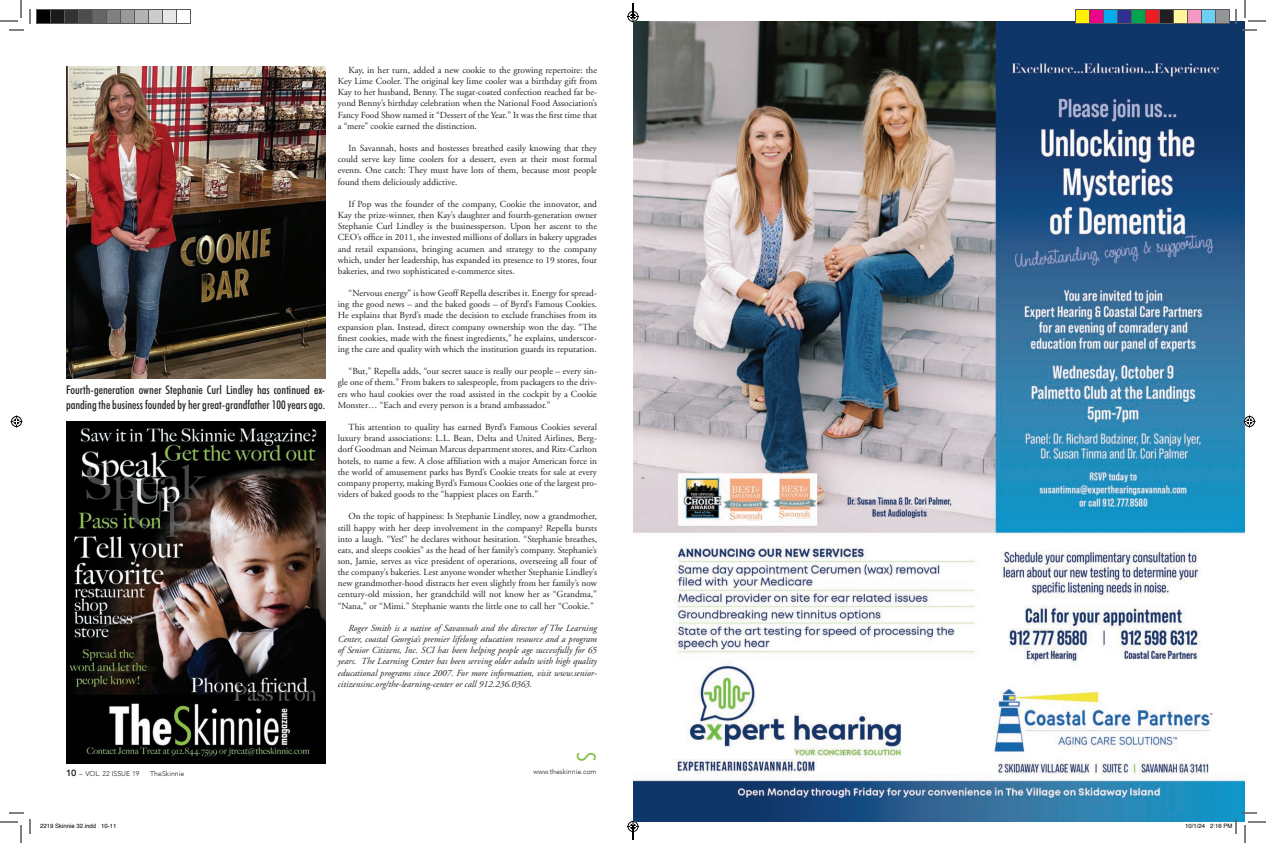
<style>
.page{position:relative;width:1266px;height:843px;background:#fff}
.page>*{position:absolute;margin:0;border:0;box-sizing:border-box;transform-origin:0 0}
.t1{font:300 condensed 26px "Futura BT";color:#7dbd41}
.t2{font:500 condensed 12px/14.4px "Futura BT";color:#231f20}
.t3{font:9.3px/11.2px "Adobe Garamond";color:#231f20;text-align:justify}
.t4{font:italic 9.3px/11.2px "Adobe Garamond";color:#231f20;text-align:justify}
.t5{font:300 7px "Avenir";color:#231f20}
.t6{font:6px "Helvetica";color:#000}
.s1{font-weight:800;font-size:9px}
</style>
<div class="page">
<img style="left:66px;top:66px;width:259px;height:313px">
<img style="left:633px;top:21px;width:612px;height:801px">
<img style="left:66px;top:421px;width:259px;height:342px">
<svg style="left:0;top:0;width:31px;height:31px"></svg>
<svg style="left:0;top:812px;width:31px;height:31px"></svg>
<svg style="left:1235px;top:0;width:31px;height:31px"></svg>
<svg style="left:10px;top:416px;width:12px;height:12px"></svg>
<svg style="left:1244px;top:416px;width:12px;height:12px"></svg>
<div style="left:36px;top:10px;width:14px;height:14px;background:#000"></div>
<div style="left:36px;top:9px;width:15px;height:15px;border:1px solid #595959"></div>
<div style="left:50px;top:10px;width:14px;height:14px;background:#1a1a1a"></div>
<div style="left:50px;top:9px;width:15px;height:15px;border:1px solid #595959"></div>
<div style="left:64px;top:10px;width:14px;height:14px;background:#333"></div>
<div style="left:64px;top:9px;width:15px;height:15px;border:1px solid #595959"></div>
<div style="left:78px;top:10px;width:14px;height:14px;background:#4d4d4d"></div>
<div style="left:78px;top:9px;width:15px;height:15px;border:1px solid #595959"></div>
<div style="left:92px;top:10px;width:14px;height:14px;background:#666"></div>
<div style="left:92px;top:9px;width:15px;height:15px;border:1px solid #595959"></div>
<div style="left:106px;top:10px;width:14px;height:14px;background:#808080"></div>
<div style="left:106px;top:9px;width:15px;height:15px;border:1px solid #595959"></div>
<div style="left:120px;top:10px;width:14px;height:14px;background:#999"></div>
<div style="left:120px;top:9px;width:15px;height:15px;border:1px solid #595959"></div>
<div style="left:134px;top:10px;width:14px;height:14px;background:#b3b3b3"></div>
<div style="left:134px;top:9px;width:15px;height:15px;border:1px solid #595959"></div>
<div style="left:148px;top:10px;width:14px;height:14px;background:#ccc"></div>
<div style="left:148px;top:9px;width:15px;height:15px;border:1px solid #595959"></div>
<div style="left:162px;top:10px;width:14px;height:14px;background:#e6e6e6"></div>
<div style="left:162px;top:9px;width:15px;height:15px;border:1px solid #595959"></div>
<div style="left:176px;top:9px;width:15px;height:15px;border:1px solid #595959"></div>
<div style="left:1076px;top:10px;width:14px;height:14px;background:#fff101"></div>
<div style="left:1075px;top:9px;width:15px;height:15px;border:1px solid #595959"></div>
<div style="left:1090px;top:10px;width:14px;height:14px;background:#ed028c"></div>
<div style="left:1089px;top:9px;width:15px;height:15px;border:1px solid #595959"></div>
<div style="left:1104px;top:10px;width:14px;height:14px;background:#00aeef"></div>
<div style="left:1103px;top:9px;width:15px;height:15px;border:1px solid #595959"></div>
<div style="left:1118px;top:10px;width:14px;height:14px;background:#2e3092"></div>
<div style="left:1117px;top:9px;width:15px;height:15px;border:1px solid #595959"></div>
<div style="left:1132px;top:10px;width:14px;height:14px;background:#00a54f"></div>
<div style="left:1131px;top:9px;width:15px;height:15px;border:1px solid #595959"></div>
<div style="left:1146px;top:10px;width:14px;height:14px;background:#ee1d23"></div>
<div style="left:1145px;top:9px;width:15px;height:15px;border:1px solid #595959"></div>
<div style="left:1160px;top:10px;width:14px;height:14px;background:#231f20"></div>
<div style="left:1159px;top:9px;width:15px;height:15px;border:1px solid #595959"></div>
<div style="left:1174px;top:10px;width:14px;height:14px;background:#fff79a"></div>
<div style="left:1173px;top:9px;width:15px;height:15px;border:1px solid #595959"></div>
<div style="left:1188px;top:10px;width:14px;height:14px;background:#f499c2"></div>
<div style="left:1187px;top:9px;width:15px;height:15px;border:1px solid #595959"></div>
<div style="left:1202px;top:10px;width:14px;height:14px;background:#6bcff6"></div>
<div style="left:1201px;top:9px;width:15px;height:15px;border:1px solid #595959"></div>
<div style="left:1216px;top:10px;width:14px;height:14px;background:#939598"></div>
<div style="left:1215px;top:9px;width:15px;height:15px;border:1px solid #595959"></div>
<svg style="left:1185px;top:812px;width:81px;height:31px"></svg>
<svg style="left:627px;top:3px;width:12px;height:19px"></svg>
<svg style="left:627px;top:820px;width:12px;height:20px"></svg>
<p class="t2" style="left:66px;top:383px;width:261px">Fourth-generation owner Stephanie Curl Lindley has continued ex&shy;panding the business founded by her great-grandfather 100 years ago.</p>
<p class="t3" style="left:338px;top:65px;width:261px;text-indent:11px">Kay, in her turn, added a new cookie to the growing repertoire: the Key Lime Cooler. The original key lime cooler was a birthday gift from Kay to her husband, Benny. The sugar-coated confection reached far be&shy;yond Benny’s birthday celebration when the National Food Association’s Fancy Food Show named it “Dessert of the Year.” It was the first time that a “mere” cookie earned the distinction.</p>
<p class="t3" style="left:338px;top:143px;width:261px;text-indent:11px">In Savannah, hosts and hostesses breathed easily knowing that they could serve key lime coolers for a dessert, even at their most formal events. One catch: They must have lots of them, because most people found them deliciously addictive.</p>
<p class="t3" style="left:338px;top:199px;width:261px;text-indent:11px">If Pop was the founder of the company, Cookie the innovator, and Kay the prize-winner, then Kay’s daughter and fourth-generation owner Stephanie Curl Lindley is the businessperson. Upon her ascent to the CEO’s office in 2011, she invested millions of dollars in bakery upgrades and retail expansions, bringing acumen and strategy to the company which, under her leadership, has expanded its presence to 19 stores, four bakeries, and two sophisticated e-commerce sites.</p>
<p class="t3" style="left:338px;top:288px;width:261px;text-indent:11px">“Nervous energy” is how Geoff Repella describes it. Energy for spread&shy;ing the good news – and the baked goods – of Byrd’s Famous Cookies.<br>He explains that Byrd’s made the decision to exclude franchises from its expansion plan. Instead, direct company ownership won the day. “The finest cookies, made with the finest ingredients,” he explains, underscor&shy;ing the care and quality with which the institution guards its reputation.</p>
<p class="t3" style="left:338px;top:366px;width:261px;text-indent:11px">“But,” Repella adds, “our secret sauce is really our people – every sin&shy;gle one of them.” From bakers to salespeople, from packagers to the driv&shy;ers who haul cookies over the road assisted in the cockpit by a Cookie Monster… “Each and every person is a brand ambassador.”</p>
<p class="t3" style="left:338px;top:422px;width:261px;text-indent:11px">This attention to quality has earned Byrd’s Famous Cookies several luxury brand associations: L.L. Bean, Delta and United Airlines, Berg&shy;dorf Goodman and Neiman Marcus department stores, and Ritz-Carlton hotels, to name a few. A close affiliation with a major American force in the world of amusement parks has Byrd’s Cookie treats for sale at every company property, making Byrd’s Famous Cookies one of the largest pro&shy;viders of baked goods to the “happiest places on Earth.”</p>
<p class="t3" style="left:338px;top:511px;width:261px;text-indent:11px">On the topic of happiness: Is Stephanie Lindley, now a grandmother, still happy with her deep involvement in the company? Repella bursts into a laugh. “Yes!” he declares without hesitation. “Stephanie breathes, eats, and sleeps cookies” as the head of her family’s company. Stephanie’s son, Jamie, serves as vice president of operations, overseeing all four of the company’s bakeries. Lest anyone wonder whether Stephanie Lindley’s new grandmother-hood distracts her even slightly from her family’s now century-old mission, her grandchild will not know her as “Grandma,” “Nana,” or “Mimi.” Stephanie wants the little one to call her “Cookie.”</p>
<p class="t4" style="left:338px;top:623px;width:261px;text-indent:11px">Roger Smith is a native of Savannah and the director of The Learning Center, coastal Georgia’s premier lifelong education resource and a program of Senior Citizens, Inc. SCI has been helping people age successfully for 65 years. The Learning Center has been serving older adults with high quality educational programs since 2007. For more information, visit www.senior&shy;citizensinc.org/the-learning-center or call 912.236.0363.</p>
<p class="t5" style="left:66px;top:770px;width:75px"><span class="s1">10</span> – VOL. 22 ISSUE 19</p>
<p class="t5" style="left:150px;top:770px;width:36px">TheSkinnie</p>
<h1 class="t1" style="left:602px;top:752px;width:11px;rotate:90deg">S</h1>
<p class="t5" style="left:534px;top:768px;width:65px">www.theskinnie.com</p>
<p class="t6" style="left:40px;top:821px;width:78px">2219 Skinnie 32.indd 10-11</p>
<p class="t6" style="left:1185px;top:821px;width:49px">10/1/24 2:16 PM</p>
</div>
